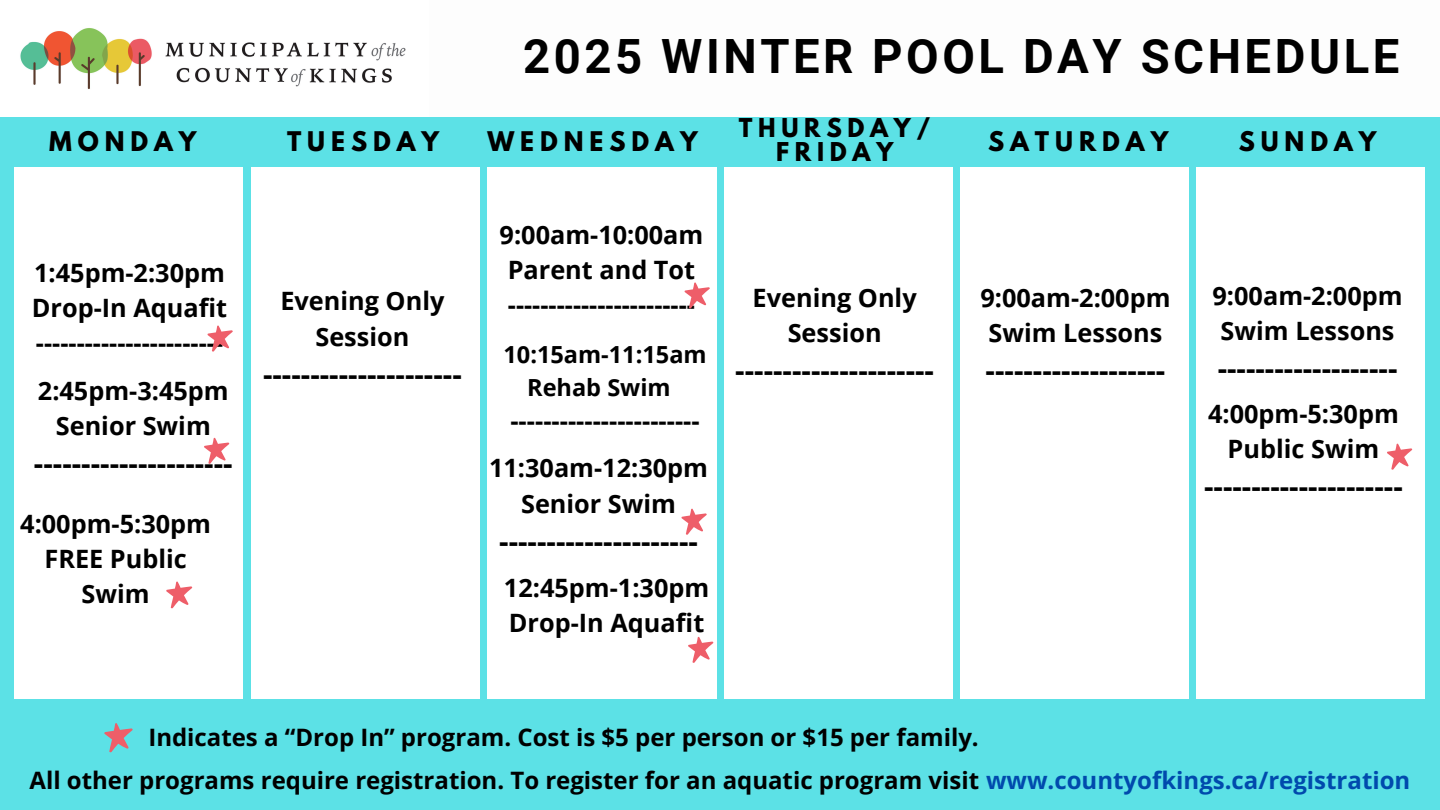
<style>
.page{position:relative;width:1440px;height:810px;background:#5ce1e6}
.page>*{position:absolute;margin:0;border:0;box-sizing:border-box;transform-origin:0 0}
.t1{font:700 47.2px "Roboto";letter-spacing:.075em;color:#000}
.t2{font:700 29.4px "Open Sans";color:#000}
.t3{font:700 25.6px "Open Sans";color:#000}
.t4{font:700 25.3px/35.2px "Open Sans";color:#000;text-align:center}
.t5{font:700 24px "Open Sans";color:#000}
.t6{font:700 24px "League Spartan";letter-spacing:.25em;color:#000}
.t7{font:700 23.6px/32.2px "Open Sans";color:#000;text-align:center}
.t8{font:700 23px/24px "League Spartan";letter-spacing:.25em;color:#000;text-align:center}
.s1{color:#004aad}
</style>
<div class="page">
<div style="left:15px;top:167px;width:228px;height:532px;background:#fff"></div>
<div style="left:251px;top:167px;width:229px;height:532px;background:#fff"></div>
<div style="left:487px;top:167px;width:230px;height:532px;background:#fff"></div>
<div style="left:724px;top:167px;width:229px;height:532px;background:#fff"></div>
<div style="left:960px;top:167px;width:229px;height:532px;background:#fff"></div>
<div style="left:1197px;top:167px;width:228px;height:532px;background:#fff"></div>
<img style="left:0;top:0;width:429px;height:117px">
<div style="left:429px;top:0;width:1011px;height:117px;background:#fdfdfd"></div>
<svg style="left:104px;top:723px;width:29px;height:30px"></svg>
<svg style="left:684px;top:282px;width:26px;height:27px"></svg>
<svg style="left:681px;top:508px;width:26px;height:27px"></svg>
<svg style="left:1387px;top:443px;width:26px;height:27px"></svg>
<svg style="left:204px;top:437px;width:26px;height:27px"></svg>
<svg style="left:688px;top:636px;width:26px;height:27px"></svg>
<svg style="left:166px;top:581px;width:27px;height:28px"></svg>
<svg style="left:207px;top:325px;width:26px;height:27px"></svg>
<p class="t1" style="left:523px;top:30px;width:878px">2025 WINTER POOL DAY SCHEDULE</p>
<h1 class="t6" style="left:49px;top:130px;width:149px">MONDAY</h1>
<h3 class="t6" style="left:287px;top:130px;width:154px">TUESDAY</h3>
<h3 class="t6" style="left:487px;top:130px;width:212px">WEDNESDAY</h3>
<p class="t4" style="left:34px;top:254px;width:192px">1:45pm-2:30pm</p>
<p class="t4" style="left:32px;top:290px;width:197px">Drop-In Aquafit</p>
<p class="t4" style="left:36px;top:325px;width:189px">-----------------------</p>
<h2 class="t4" style="left:38px;top:373px;width:192px">2:45pm-3:45pm<br>Senior Swim</h2>
<h2 class="t2" style="left:34px;top:443px;width:200px">---------------------</h2>
<p class="t4" style="left:20px;top:505px;width:192px">4:00pm-5:30pm</p>
<p class="t4" style="left:44px;top:541px;width:144px">FREE Public<br>Swim</p>
<p class="t4" style="left:280px;top:283px;width:166px">Evening Only<br>Session</p>
<p class="t2" style="left:263px;top:353px;width:200px">---------------------</p>
<p class="t4" style="left:500px;top:216px;width:205px">9:00am-10:00am</p>
<h2 class="t4" style="left:508px;top:252px;width:189px">Parent and Tot</h2>
<p class="t4" style="left:508px;top:287px;width:189px">-----------------------</p>
<p class="t7" style="left:503px;top:338px;width:205px">10:15am-11:15am<br>Rehab Swim</p>
<p class="t3" style="left:510px;top:403px;width:191px">-----------------------</p>
<p class="t4" style="left:489px;top:450px;width:220px">11:30am-12:30pm<br>Senior Swim</p>
<p class="t2" style="left:499px;top:520px;width:200px">---------------------</p>
<p class="t4" style="left:504px;top:570px;width:207px">12:45pm-1:30pm</p>
<p class="t4" style="left:509px;top:605px;width:197px">Drop-In Aquafit</p>
<h3 class="t8" style="left:739px;top:118px;width:194px">THURSDAY/<br>FRIDAY</h3>
<p class="t4" style="left:753px;top:279px;width:166px">Evening Only<br>Session</p>
<p class="t2" style="left:735px;top:349px;width:200px">---------------------</p>
<h3 class="t6" style="left:988px;top:130px;width:182px">SATURDAY</h3>
<h3 class="t6" style="left:1239px;top:130px;width:139px">SUNDAY</h3>
<h3 class="t4" style="left:980px;top:279px;width:192px">9:00am-2:00pm<br>Swim Lessons</h3>
<h3 class="t2" style="left:986px;top:349px;width:181px">-------------------</h3>
<p class="t4" style="left:1213px;top:277px;width:192px">9:00am-2:00pm<br>Swim Lessons</p>
<p class="t2" style="left:1218px;top:348px;width:181px">-------------------</p>
<h2 class="t4" style="left:1208px;top:395px;width:192px">4:00pm-5:30pm<br>Public Swim</h2>
<p class="t2" style="left:1204px;top:466px;width:200px">---------------------</p>
<p class="t5" style="left:148px;top:720px;width:832px">Indicates a “Drop In” program. Cost is $5 per person or $15 per family.</p>
<p class="t5" style="left:30px;top:763px;width:1382px">All other programs require registration. To register for an aquatic program visit <span class="s1">www.countyofkings.ca/registration</span></p>
</div>
